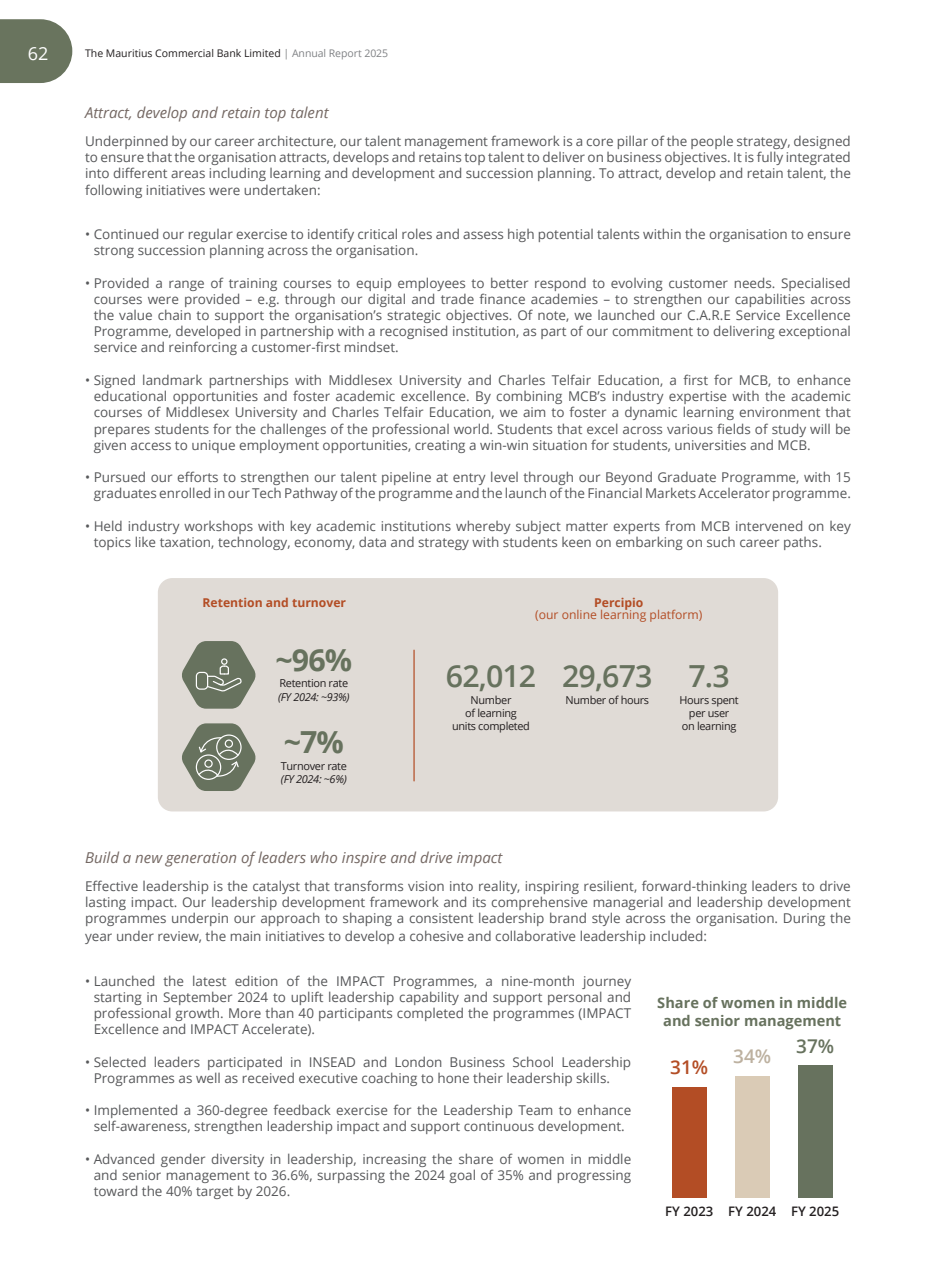
<style>
.page{position:relative;width:936px;height:1276px;background:#fff}
.page>*{position:absolute;margin:0;border:0;box-sizing:border-box;transform-origin:0 0}
.t1{font:600 30.3px "Open Sans";letter-spacing:-.03em;color:#67725e}
.t2{font:700 30.3px "Open Sans";color:#67725e}
.t3{font:600 18.9px "Open Sans";color:#b34d25}
.t4{font:600 18.9px "Open Sans";color:#bdb1a0}
.t5{font:600 18.9px "Open Sans";color:#67725e}
.t6{font:18px "Open Sans";color:#fff}
.t7{font:italic 15px "Open Sans";color:#746863}
.t8{font:700 14.55px/17.5px "Open Sans";color:#67725e;text-align:center}
.t9{font:13.5px/16.2px "Open Sans";color:#57585a;text-align:justify}
.t10{font:600 13.05px "Open Sans";color:#231f20}
.t11{font:700 12.15px "Open Sans";color:#b34d25}
.t12{font:12.15px "Open Sans";color:#b34d25}
.t13{font:10.95px/13px "Open Sans";letter-spacing:-.03em;color:#231f20;text-align:center}
.t14{font:italic 10.95px "Open Sans";letter-spacing:-.03em;color:#231f20}
.t15{font:10.5px "Open Sans";color:#231f20}
.s1{color:#808285}
</style>
<div class="page">
<svg style="left:0;top:19px;width:72px;height:64px;background:#77816d"></svg>
<div style="left:158px;top:578px;width:620px;height:233px;background:#e0dbd6;border-radius:14px"></div>
<hr style="left:413px;top:650px;width:1px;height:131px;background:#b34d25">
<svg style="left:182px;top:641px;width:74px;height:67px"></svg>
<div style="left:221px;top:658px;width:6px;height:7px;border:1px solid #fff;border-radius:50%"></div>
<svg style="left:182px;top:723px;width:74px;height:68px"></svg>
<div style="left:798px;top:1065px;width:34px;height:133px;background:#67725e"></div>
<div style="left:735px;top:1076px;width:34px;height:122px;background:#dacbb6"></div>
<div style="left:672px;top:1087px;width:34px;height:111px;background:#b34d25"></div>
<h3 class="t6" style="left:28px;top:41px;width:22px">62</h3>
<p class="t15" style="left:85px;top:46px;width:305px">The Mauritius Commercial Bank Limited <span class="s1">| Annual Report 2025</span></p>
<p class="t7" style="left:85px;top:102px;width:245px">Attract, develop and retain top talent</p>
<p class="t9" style="left:85px;top:133px;width:767px">Underpinned by our career architecture, our talent management framework is a core pillar of the people strategy, designed to ensure that the organisation attracts, develops and retains top talent to deliver on business objectives. It is fully integrated into different areas including learning and development and succession planning. To attract, develop and retain talent, the following initiatives were undertaken:</p>
<p class="t9" style="left:94px;top:226px;width:758px;text-indent:-9px">• Continued our regular exercise to identify critical roles and assess high potential talents within the organisation to ensure strong succession planning across the organisation.</p>
<p class="t9" style="left:94px;top:274px;width:758px;text-indent:-9px">• Provided a range of training courses to equip employees to better respond to evolving customer needs. Specialised courses were provided – e.g. through our digital and trade finance academies – to strengthen our capabilities across the value chain to support the organisation’s strategic objectives. Of note, we launched our C.A.R.E Service Excellence Programme, developed in partnership with a recognised institution, as part of our commitment to delivering exceptional service and reinforcing a customer-first mindset.</p>
<p class="t9" style="left:94px;top:371px;width:758px;text-indent:-9px">• Signed landmark partnerships with Middlesex University and Charles Telfair Education, a first for MCB, to enhance educational opportunities and foster academic excellence. By combining MCB’s industry expertise with the academic courses of Middlesex University and Charles Telfair Education, we aim to foster a dynamic learning environment that prepares students for the challenges of the professional world. Students that excel across various fields of study will be given access to unique employment opportunities, creating a win-win situation for students, universities and MCB.</p>
<p class="t9" style="left:85px;top:469px;width:767px;text-align:right">• Pursued our efforts to strengthen our talent pipeline at entry level through our Beyond Graduate Programme, with 15 graduates enrolled in our Tech Pathway of the programme and the launch of the Financial Markets Accelerator programme.</p>
<p class="t9" style="left:94px;top:517px;width:758px;text-indent:-9px">• Held industry workshops with key academic institutions whereby subject matter experts from MCB intervened on key topics like taxation, technology, economy, data and strategy with students keen on embarking on such career paths.</p>
<p class="t11" style="left:203px;top:593px;width:145px">Retention and turnover</p>
<p class="t11" style="left:594px;top:593px;width:51px">Percipio</p>
<p class="t12" style="left:535px;top:606px;width:169px">(our online learning platform)</p>
<h1 class="t2" style="left:275px;top:638px;width:78px">~96%</h1>
<p class="t13" style="left:279px;top:676px;width:70px">Retention rate</p>
<p class="t14" style="left:278px;top:689px;width:73px">(FY 2024: ~93%)</p>
<h1 class="t2" style="left:284px;top:720px;width:62px">~7%</h1>
<p class="t13" style="left:281px;top:759px;width:68px">Turnover rate</p>
<p class="t14" style="left:281px;top:771px;width:67px">(FY 2024: ~6%)</p>
<h1 class="t1" style="left:446px;top:655px;width:92px">62,012</h1>
<p class="t13" style="left:452px;top:693px;width:79px">Number<br>of learning units completed</p>
<h1 class="t1" style="left:562px;top:655px;width:92px">29,673</h1>
<p class="t13" style="left:565px;top:693px;width:85px">Number of hours</p>
<h1 class="t1" style="left:688px;top:655px;width:43px">7.3</h1>
<p class="t13" style="left:679px;top:693px;width:61px">Hours spent per user<br>on learning</p>
<p class="t7" style="left:85px;top:847px;width:419px">Build a new generation of leaders who inspire and drive impact</p>
<p class="t9" style="left:85px;top:877px;width:767px">Effective leadership is the catalyst that transforms vision into reality, inspiring resilient, forward-thinking leaders to drive lasting impact. Our leadership development framework and its comprehensive managerial and leadership development programmes underpin our approach to shaping a consistent leadership brand style across the organisation. During the</p>
<p class="t9" style="left:85px;top:928px;width:623px">year under review, the main initiatives to develop a cohesive and collaborative leadership included:</p>
<p class="t9" style="left:94px;top:972px;width:539px;text-indent:-9px">• Launched the latest edition of the IMPACT Programmes, a nine-month journey starting in September 2024 to uplift leadership capability and support personal and professional growth. More than 40 participants completed the programmes (IMPACT Excellence and IMPACT Accelerate).</p>
<p class="t9" style="left:94px;top:1053px;width:539px;text-indent:-9px">• Selected leaders participated in INSEAD and London Business School Leadership<br>Programmes as well as received executive coaching to hone their leadership skills.</p>
<p class="t9" style="left:85px;top:1102px;width:547px;text-align:center">• Implemented a 360-degree feedback exercise for the Leadership Team to enhance self-awareness, strengthen leadership impact and support continuous development.</p>
<p class="t9" style="left:94px;top:1150px;width:539px;text-indent:-9px">• Advanced gender diversity in leadership, increasing the share of women in middle and senior management to 36.6%, surpassing the 2024 goal of 35% and progressing toward the 40% target by 2026.</p>
<p class="t8" style="left:657px;top:993px;width:191px">Share of women in middle and senior management</p>
<h2 class="t5" style="left:796px;top:1033px;width:39px">37%</h2>
<h2 class="t4" style="left:733px;top:1043px;width:39px">34%</h2>
<h2 class="t3" style="left:670px;top:1054px;width:39px">31%</h2>
<p class="t10" style="left:665px;top:1202px;width:50px">FY 2023</p>
<p class="t10" style="left:728px;top:1202px;width:113px">FY 2024 FY 2025</p>
</div>
